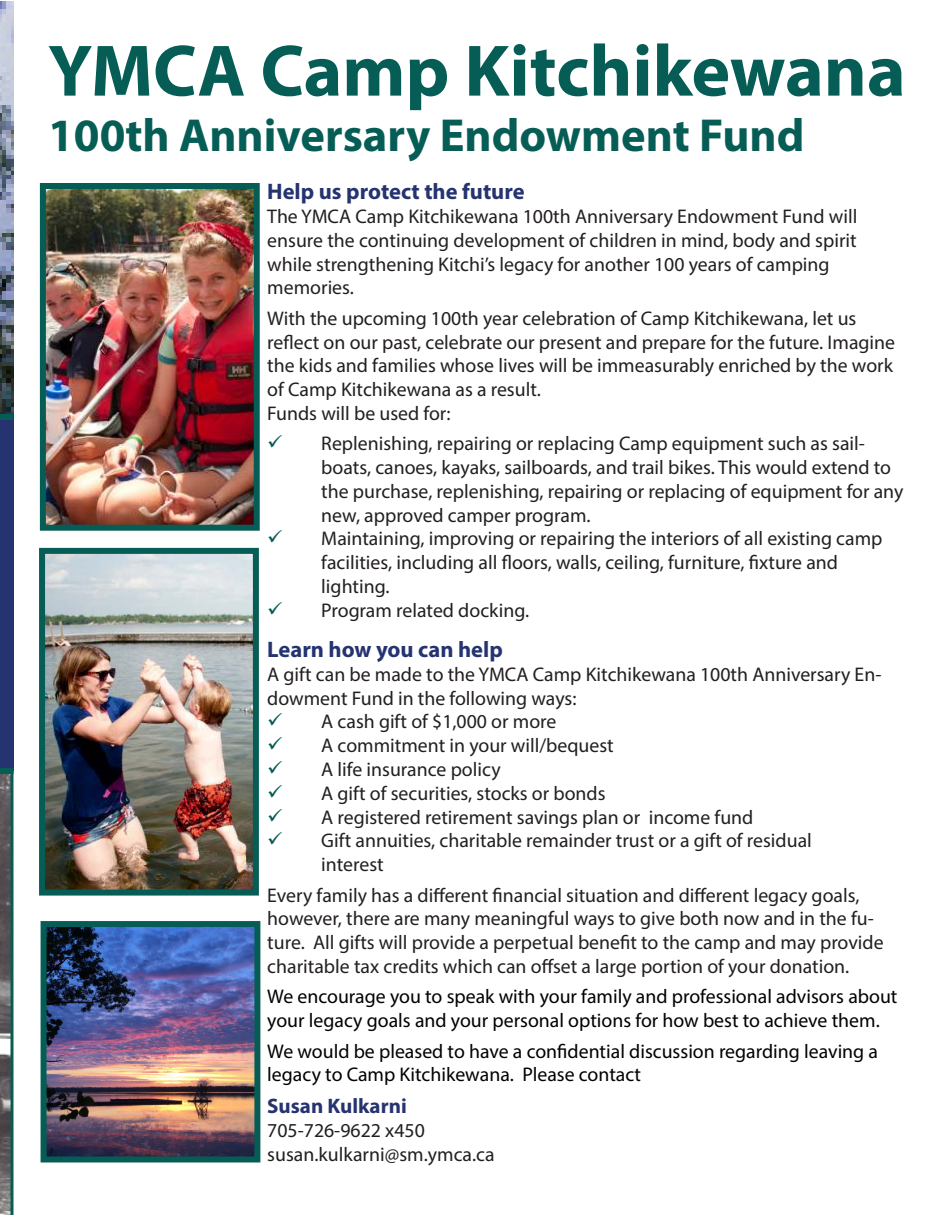
<style>
.page{position:relative;width:945px;height:1215px;background:#fff}
.page>*{position:absolute;margin:0;border:0;box-sizing:border-box;transform-origin:0 0}
.t1{font:700 73.5px "Myriad Pro";color:#065d55}
.t2{font:700 46.5px "Myriad Pro";color:#065d55}
.t3{font:700 22.5px "Myriad Pro";color:#253370}
.t4{font:700 21px "Myriad Pro";color:#26336f}
.t5{font:19.8px/23.7px "Myriad Pro";color:#231f20}
.t6{font:19.8px/23.7px "Myriad Pro";color:#020202}
.s1{color:#065d55}
</style>
<div class="page">
<div style="left:0;top:417px;width:14px;height:353px;background:#253370"></div>
<img style="left:0;top:1px;width:14px;height:413px">
<svg style="left:0;top:774px;width:14px;height:441px"></svg>
<div style="left:0;top:414px;width:14px;height:6px;background:#065d55"></div>
<div style="left:0;top:768px;width:14px;height:6px;background:#065d55"></div>
<img style="left:47px;top:190px;width:206px;height:334px">
<div style="left:40px;top:183px;width:220px;height:348px;border:6px solid #065d55"></div>
<img style="left:46px;top:555px;width:206px;height:334px">
<div style="left:39px;top:548px;width:220px;height:348px;border:6px solid #065d55"></div>
<img style="left:48px;top:928px;width:205px;height:227px">
<div style="left:41px;top:921px;width:219px;height:241px;border:6px solid #065d55"></div>
<h1 class="t1" style="left:48px;top:43px;width:859px">YMCA Camp Kitchikewana</h1>
<h2 class="t2" style="left:48px;top:118px;width:758px">100th Anniversary Endowment Fund</h2>
<p class="t3" style="left:267px;top:183px;width:259px">Help us protect the future</p>
<p class="t5" style="left:267px;top:206px;width:592px">The YMCA Camp Kitchikewana 100th Anniversary Endowment Fund will ensure the continuing development of children in mind, body and spirit while strengthening Kitchi’s legacy for another 100 years of camping memories.</p>
<p class="t5" style="left:267px;top:308px;width:629px">With the upcoming 100th year celebration of Camp Kitchikewana, let us reflect on our past, celebrate our present and prepare for the future. Imagine the kids and families whose lives will be immeasurably enriched by the work of Camp Kitchikewana as a result.<br>Funds will be used for:</p>
<p class="t5" style="left:321px;top:433px;width:584px;text-indent:-54px"><span class="s1">✓</span> Replenishing, repairing or replacing Camp equipment such as sail&shy;boats, canoes, kayaks, sailboards, and trail bikes. This would extend to the purchase, replenishing, repairing or replacing of equipment for any new, approved camper program.</p>
<p class="t5" style="left:321px;top:528px;width:563px;text-indent:-54px"><span class="s1">✓</span> Maintaining, improving or repairing the interiors of all existing camp facilities, including all floors, walls, ceiling, furniture, fixture and lighting.</p>
<p class="t5" style="left:267px;top:600px;width:264px"><span class="s1">✓</span> Program related docking.</p>
<p class="t3" style="left:267px;top:641px;width:237px">Learn how you can help</p>
<p class="t5" style="left:267px;top:664px;width:616px">A gift can be made to the YMCA Camp Kitchikewana 100th Anniversary En&shy;dowment Fund in the following ways:</p>
<p class="t5" style="left:267px;top:712px;width:291px"><span class="s1">✓</span> A cash gift of $1,000 or more</p>
<p class="t5" style="left:267px;top:735px;width:348px"><span class="s1">✓</span> A commitment in your will/bequest</p>
<p class="t5" style="left:267px;top:759px;width:235px"><span class="s1">✓</span> A life insurance policy</p>
<p class="t5" style="left:267px;top:783px;width:340px"><span class="s1">✓</span> A gift of securities, stocks or bonds</p>
<p class="t5" style="left:267px;top:807px;width:488px"><span class="s1">✓</span> A registered retirement savings plan or income fund</p>
<p class="t5" style="left:321px;top:830px;width:492px;text-indent:-54px"><span class="s1">✓</span> Gift annuities, charitable remainder trust or a gift of residual interest</p>
<p class="t5" style="left:267px;top:885px;width:618px">Every family has a different financial situation and different legacy goals, however, there are many meaningful ways to give both now and in the fu&shy;ture. All gifts will provide a perpetual benefit to the camp and may provide charitable tax credits which can offset a large portion of your donation.</p>
<p class="t6" style="left:267px;top:986px;width:632px">We encourage you to speak with your family and professional advisors about your legacy goals and your personal options for how best to achieve them.</p>
<p class="t6" style="left:267px;top:1041px;width:612px">We would be pleased to have a confidential discussion regarding leaving a legacy to Camp Kitchikewana. Please contact</p>
<p class="t4" style="left:267px;top:1098px;width:141px">Susan Kulkarni</p>
<p class="t5" style="left:267px;top:1120px;width:229px">705-726-9622 x450 susan.kulkarni@sm.ymca.ca</p>
</div>
